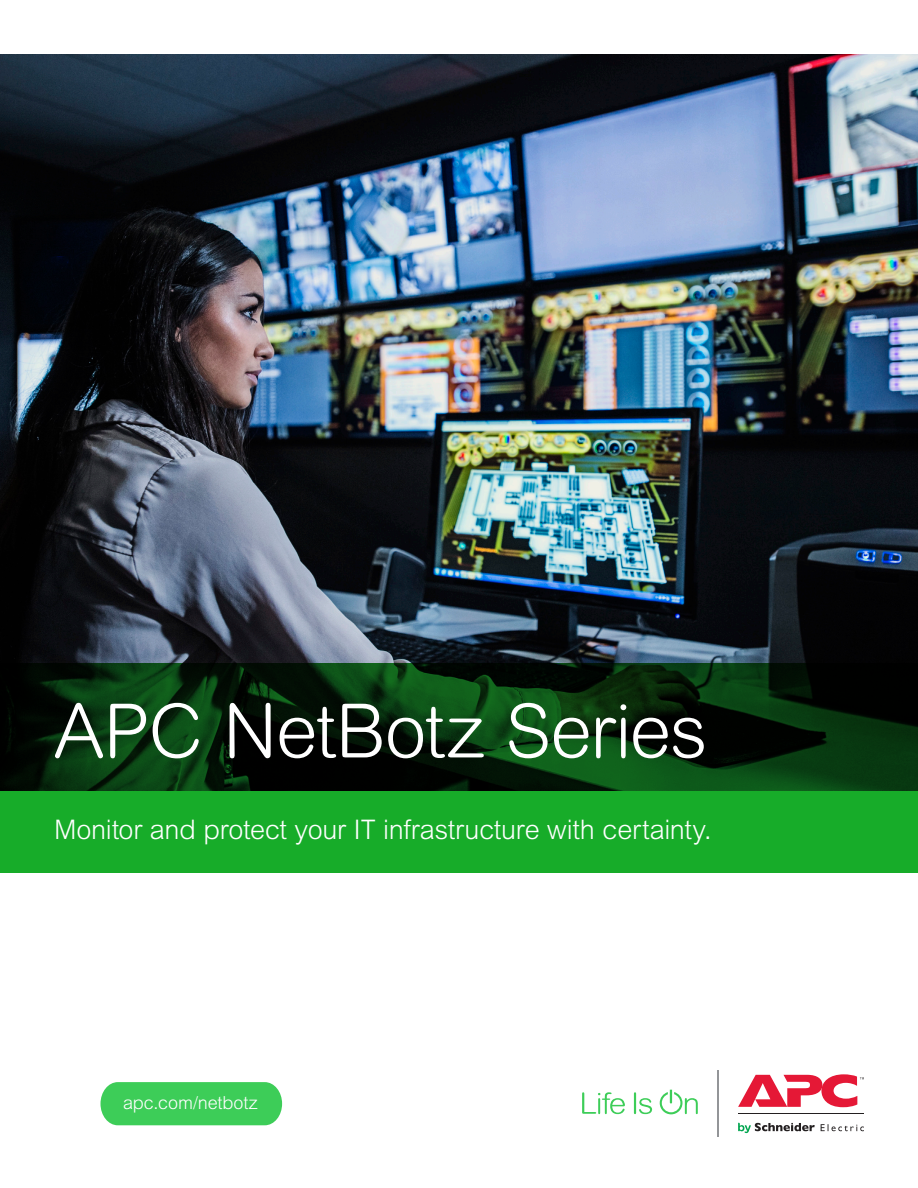
<style>
.page{position:relative;width:918px;height:1188px;background:#fff}
.page>*{position:absolute;margin:0;border:0;box-sizing:border-box;transform-origin:0 0}
.Cover_Headline{font:300 75px "Arial Rounded MT Pro";letter-spacing:-.01em;color:#fff}
.Cover_Headline-2{font:300 27px "Arial MT Pro";letter-spacing:-.01em;color:#fff}
.Cover_Capsule{font:300 18px "Arial MT Pro";letter-spacing:-.005em;color:#fff}
</style>
<div class="page">
<img style="left:0;top:54px;width:918px;height:609px">
<svg style="left:582px;top:1092px;width:43px;height:22px"></svg>
<svg style="left:634px;top:1092px;width:18px;height:22px"></svg>
<svg style="left:660px;top:1090px;width:38px;height:24px"></svg>
<hr style="left:717px;top:1070px;width:2px;height:67px;background:#939598">
<hr style="left:739px;top:1114px;width:125px;height:1px;background:#231f20">
<svg style="left:738px;top:1123px;width:126px;height:10px"></svg>
<svg style="left:738px;top:1074px;width:126px;height:33px"></svg>
<div style="left:101px;top:1082px;width:181px;height:43px;background:#3dcd58"></div>
<div style="left:0;top:791px;width:918px;height:81px;background:#17ac29"></div>
<svg style="left:0;top:663px;width:918px;height:128px;background:#06270b"></svg>
<p class="Cover_Headline" style="left:54px;top:688px;width:655px">APC NetBotz Series</p>
<p class="Cover_Headline-2" style="left:54px;top:812px;width:659px">Monitor and protect your IT infrastructure with certainty.</p>
<p class="Cover_Capsule" style="left:123px;top:1092px;width:136px">apc.com/netbotz</p>
</div>
